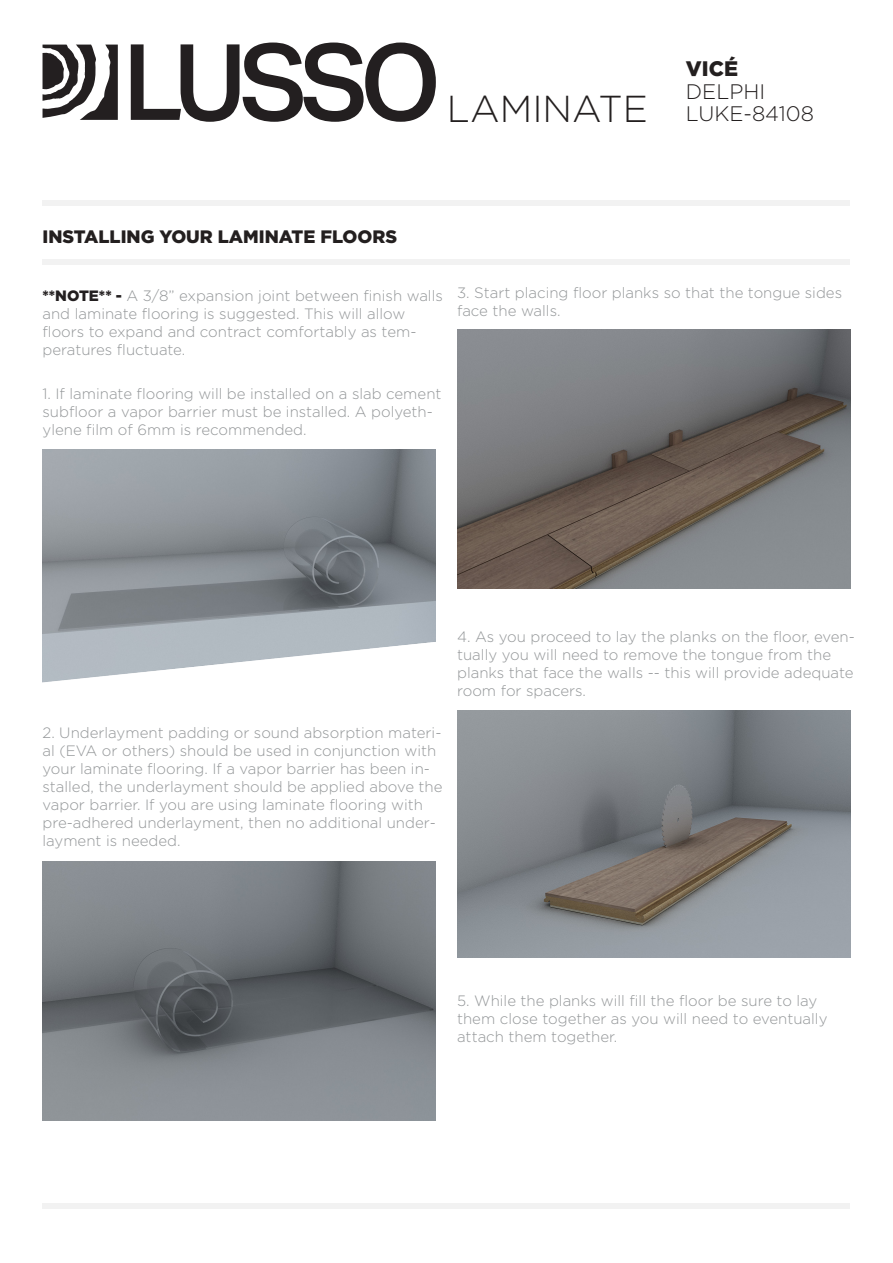
<style>
.page{position:relative;width:893px;height:1263px;background:#fff}
.page>*{position:absolute;margin:0;border:0;box-sizing:border-box;transform-origin:0 0}
.t1{font:300 37.5px "Gotham";color:#231f1f}
.NAME_CODE{font:300 21px "Gotham";color:#231f1f}
.NAME_CODE-2{font:900 21px "Gotham";color:#231f1f}
.t2{font:900 18px "Gotham";color:#231f1f}
.t3{font:300 15px/18px "Gotham";color:#939698}
.s1{font-weight:900;color:#231f20}
</style>
<div class="page">
<div style="left:43px;top:200px;width:807px;height:5px;background:#f2f2f2"></div>
<div style="left:43px;top:259px;width:807px;height:6px;background:#f2f2f2"></div>
<img style="left:43px;top:449px;width:393px;height:234px">
<img style="left:457px;top:711px;width:393px;height:246px">
<img style="left:43px;top:861px;width:393px;height:260px">
<img style="left:457px;top:330px;width:393px;height:259px">
<svg style="left:131px;top:43px;width:305px;height:79px"></svg>
<svg style="left:43px;top:45px;width:75px;height:75px"></svg>
<div style="left:43px;top:1203px;width:807px;height:6px;background:#f2f2f2"></div>
<h1 class="t1" style="left:447px;top:88px;width:202px">LAMINATE</h1>
<p class="NAME_CODE-2" style="left:686px;top:57px;width:54px">VICÉ</p>
<p class="NAME_CODE" style="left:686px;top:80px;width:81px">DELPHI</p>
<p class="NAME_CODE" style="left:686px;top:103px;width:130px">LUKE-84108</p>
<p class="t2" style="left:43px;top:226px;width:356px">INSTALLING YOUR LAMINATE FLOORS</p>
<p class="t3" style="left:43px;top:286px;width:402px"><span class="s1">**NOTE** -</span> A 3/8” expansion joint between finish walls and laminate flooring is suggested. This will allow floors to expand and contract comfortably as tem&shy;peratures fluctuate.</p>
<p class="t3" style="left:43px;top:385px;width:400px">1. If laminate flooring will be installed on a slab cement subfloor a vapor barrier must be installed. A polyeth&shy;ylene film of 6mm is recommended.</p>
<p class="t3" style="left:457px;top:283px;width:387px">3. Start placing floor planks so that the tongue sides face the walls.</p>
<p class="t3" style="left:43px;top:724px;width:402px">2. Underlayment padding or sound absorption materi&shy;al (EVA or others) should be used in conjunction with your laminate flooring. If a vapor barrier has been in&shy;stalled, the underlayment should be applied above the vapor barrier. If you are using laminate flooring with pre-adhered underlayment, then no additional under&shy;layment is needed.</p>
<p class="t3" style="left:457px;top:628px;width:399px">4. As you proceed to lay the planks on the floor, even&shy;tually you will need to remove the tongue from the planks that face the walls -- this will provide adequate room for spacers.</p>
<p class="t3" style="left:457px;top:992px;width:372px">5. While the planks will fill the floor be sure to lay them close together as you will need to eventually attach them together.</p>
</div>
